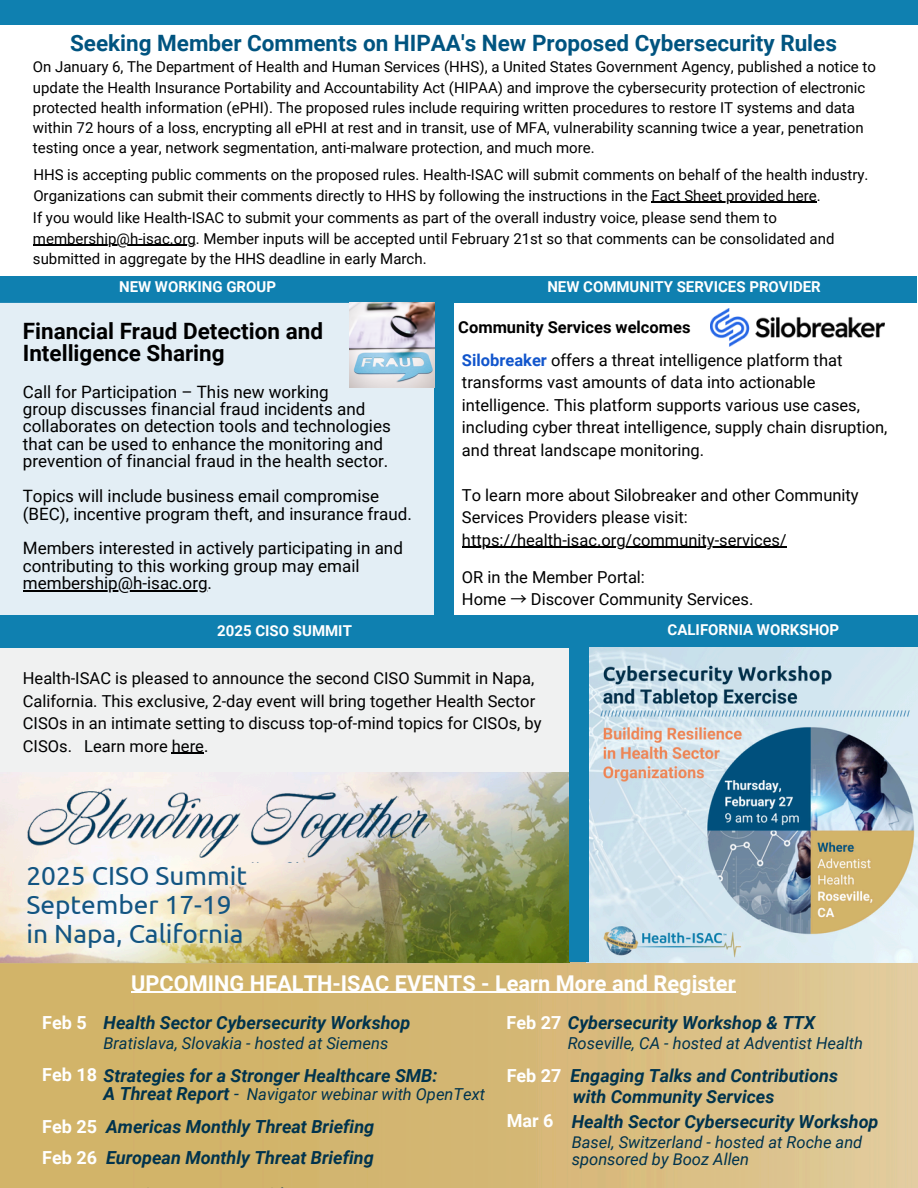
<style>
.page{position:relative;width:918px;height:1188px;background:#fff}
.page>*{position:absolute;margin:0;border:0;box-sizing:border-box;transform-origin:0 0}
.t1{font:26.25px/29.2px "Ubuntu";color:#135582}
.t2{font:700 22.5px "Roboto";color:#005480}
.t3{font:700 22.5px/22.5px "Roboto";color:#000}
.t4{font:700 21.75px "Roboto";color:#fff}
.t5{font:italic 700 18px "Roboto";color:#00334d}
.t6{font:700 18px "Roboto";color:#fff}
.t7{font:16.95px/17.4px "Roboto";color:#000}
.t8{font:16.5px/22.5px "Roboto";color:#000}
.t9{font:italic 16.5px/16.8px "Roboto";color:#00334d}
.t10{font:700 16.5px "Roboto";color:#000}
.t11{font:15px/20.2px "Roboto";color:#000}
.t12{font:700 15px "Roboto";color:#fff}
.s1{font-weight:700;color:#15c}
.s2{font-family:"Noto Sans CJ Ksc"}
.s3{font-style:normal;color:#fff}
.s4{font-weight:700;font-size:18px}
.s5{font-size:18px}
</style>
<div class="page">
<div style="left:0;top:615px;width:918px;height:33px;background:#0f80b0"></div>
<div style="left:0;top:0;width:918px;height:25px;background:#0f80b0"></div>
<img style="left:0;top:963px;width:918px;height:225px">
<div style="left:0;top:276px;width:917px;height:26px;background:#0f80b0"></div>
<div style="left:0;top:302px;width:435px;height:313px;background:#e3eef5"></div>
<div style="left:435px;top:302px;width:19px;height:313px;background:#0f80b0"></div>
<div style="left:0;top:648px;width:592px;height:316px;background:#f0f1f1"></div>
<img style="left:587px;top:648px;width:331px;height:315px">
<img style="left:710px;top:308px;width:175px;height:39px">
<img style="left:349px;top:302px;width:86px;height:86px">
<hr style="left:131px;top:992px;width:605px;height:1px;background:#fff">
<hr style="left:462px;top:547px;width:325px;height:1px;background:#000">
<hr style="left:23px;top:590px;width:185px;height:1px;background:#000">
<hr style="left:33px;top:245px;width:163px;height:1px;background:#000">
<hr style="left:651px;top:202px;width:166px;height:1px;background:#000">
<img style="left:0;top:773px;width:569px;height:190px">
<img style="left:247px;top:786px;width:189px;height:76px">
<img style="left:15px;top:777px;width:232px;height:86px">
<hr style="left:172px;top:753px;width:32px;height:1px;background:#000">
<div style="left:569px;top:648px;width:19px;height:314px;background:#0f80b0"></div>
<p class="t2" style="left:70px;top:31px;width:768px">Seeking Member Comments on HIPAA's New Proposed Cybersecurity Rules</p>
<h4 class="t11" style="left:33px;top:57px;width:845px">On January 6, The Department of Health and Human Services (HHS), a United States Government Agency, published a notice to update the Health Insurance Portability and Accountability Act (HIPAA) and improve the cybersecurity protection of electronic protected health information (ePHI). The proposed rules include requiring written procedures to restore IT systems and data within 72 hours of a loss, encrypting all ePHI at rest and in transit, use of MFA, vulnerability scanning twice a year, penetration testing once a year, network segmentation, anti-malware protection, and much more.</h4>
<h3 class="t11" style="left:33px;top:165px;width:837px">HHS is accepting public comments on the proposed rules. Health-ISAC will submit comments on behalf of the health industry.<br>Organizations can submit their comments directly to HHS by following the instructions in the Fact Sheet provided here.</h3>
<p class="t11" style="left:33px;top:208px;width:746px">If you would like Health-ISAC to submit your comments as part of the overall industry voice, please send them to</p>
<h2 class="t11" style="left:33px;top:228px;width:803px">membership@h-isac.org. Member inputs will be accepted until February 21st so that comments can be consolidated and submitted in aggregate by the HHS deadline in early March.</h2>
<h4 class="t12" style="left:119px;top:279px;width:159px">NEW WORKING GROUP</h4>
<h4 class="t12" style="left:547px;top:279px;width:275px">NEW COMMUNITY SERVICES PROVIDER</h4>
<h4 class="t3" style="left:23px;top:320px;width:302px">Financial Fraud Detection and<br>Intelligence Sharing</h4>
<p class="t7" style="left:23px;top:383px;width:369px">Call for Participation – This new working<br>group discusses financial fraud incidents and collaborates on detection tools and technologies that can be used to enhance the monitoring and prevention of financial fraud in the health sector.</p>
<p class="t7" style="left:23px;top:488px;width:391px">Topics will include business email compromise (BEC), incentive program theft, and insurance fraud.</p>
<p class="t7" style="left:23px;top:540px;width:382px">Members interested in actively participating in and contributing to this working group may email</p>
<h1 class="t7" style="left:23px;top:575px;width:191px">membership@h-isac.org.</h1>
<h4 class="t10" style="left:458px;top:318px;width:234px">Community Services welcomes</h4>
<p class="t8" style="left:462px;top:349px;width:427px"><span class="s1">Silobreaker</span> offers a threat intelligence platform that transforms vast amounts of data into actionable intelligence. This platform supports various use cases, including cyber threat intelligence, supply chain disruption, and threat landscape monitoring.</p>
<h3 class="t8" style="left:462px;top:484px;width:398px">To learn more about Silobreaker and other Community<br>Services Providers please visit:</h3>
<h5 class="t8" style="left:462px;top:529px;width:326px">https://health-isac.org/community-services/</h5>
<h5 class="t8" style="left:462px;top:566px;width:184px">OR in the Member Portal:</h5>
<h5 class="t8" style="left:462px;top:588px;width:293px">Home <span class="s2">→</span> Discover Community Services.</h5>
<h4 class="t12" style="left:217px;top:622px;width:136px">2025 CISO SUMMIT</h4>
<h4 class="t12" style="left:668px;top:621px;width:173px">CALIFORNIA WORKSHOP</h4>
<h3 class="t8" style="left:23px;top:667px;width:520px">Health-ISAC is pleased to announce the second CISO Summit in Napa, California. This exclusive, 2-day event will bring together Health Sector CISOs in an intimate setting to discuss top-of-mind topics for CISOs, by CISOs. Learn more here.</h3>
<h3 class="t1" style="left:26px;top:860px;width:222px">2025 CISO Summit<br>September 17-19 in Napa, California</h3>
<h2 class="t4" style="left:131px;top:970px;width:606px">UPCOMING HEALTH-ISAC EVENTS - Learn More and Register</h2>
<h3 class="t6" style="left:42px;top:1012px;width:46px">Feb 5</h3>
<h3 class="t5" style="left:104px;top:1012px;width:308px">Health Sector Cybersecurity Workshop</h3>
<h4 class="t9" style="left:103px;top:1034px;width:286px">Bratislava, Slovakia - hosted at Siemens</h4>
<h3 class="t5" style="left:507px;top:1012px;width:310px"><span class="s3">Feb 27</span> Cybersecurity Workshop &amp; TTX</h3>
<h3 class="t9" style="left:568px;top:1034px;width:297px">Roseville, CA - hosted at Adventist Health</h3>
<p class="t5" style="left:42px;top:1065px;width:397px"><span class="s3">Feb 18</span> Strategies for a Stronger Healthcare SMB:</p>
<p class="t9" style="left:104px;top:1086px;width:383px"><span class="s4">A Threat Report</span> <span class="s5">-</span> Navigator webinar with OpenText</p>
<p class="t5" style="left:507px;top:1066px;width:333px"><span class="s3">Feb 27</span> Engaging Talks and Contributions</p>
<h4 class="t5" style="left:573px;top:1087px;width:203px">with Community Services</h4>
<p class="t6" style="left:42px;top:1117px;width:56px">Feb 25</p>
<p class="t5" style="left:106px;top:1117px;width:270px">Americas Monthly Threat Briefing</p>
<h5 class="t6" style="left:42px;top:1148px;width:56px">Feb 26</h5>
<h5 class="t5" style="left:106px;top:1148px;width:269px">European Monthly Threat Briefing</h5>
<h3 class="t6" style="left:507px;top:1110px;width:48px">Mar 6</h3>
<h4 class="t5" style="left:572px;top:1111px;width:308px">Health Sector Cybersecurity Workshop</h4>
<h4 class="t9" style="left:572px;top:1134px;width:292px">Basel, Switzerland - hosted at Roche and sponsored by Booz Allen</h4>
</div>
